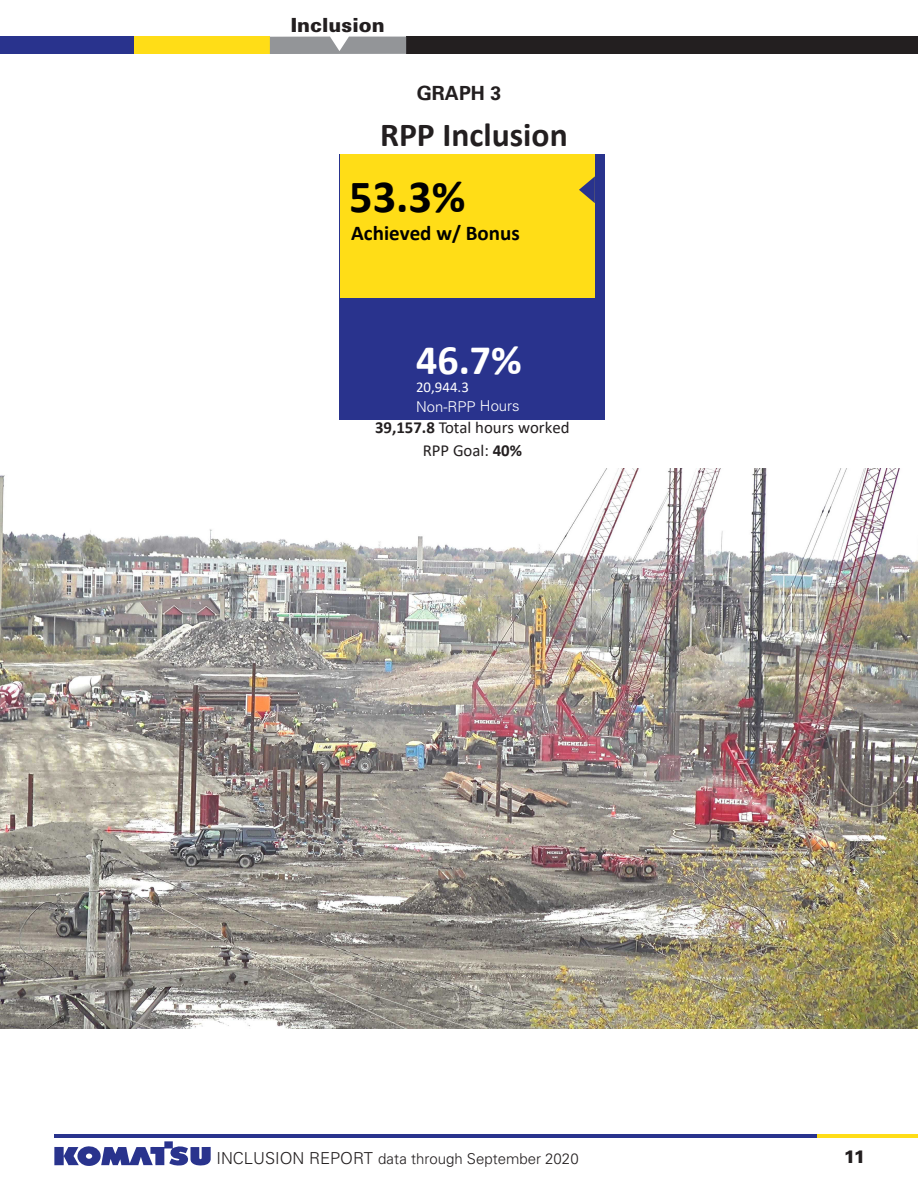
<style>
.page{position:relative;width:918px;height:1188px;background:#fff}
.page>*{position:absolute;margin:0;border:0;box-sizing:border-box;transform-origin:0 0}
.t1{font:700 46.2px "Calibri";color:#000}
.t2{font:700 42px "Calibri";color:#fff}
.t3{font:700 33.6px "Calibri";color:#231f20}
.t4{font:700 21px "Calibri";letter-spacing:-.005em;color:#000}
.t5{font:900 19.5px "Univers LT Std";color:#231f20}
.t6{font:700 19.5px "Univers LT Std";color:#231f20}
.t7{font:900 18px "Univers LT Std";color:#231f20}
.t8{font:16.8px/23px "Calibri";color:#231f20;text-align:center}
.t9{font:300 15px "Univers LT Std";color:#231f20}
.t10{font:300 14.85px/19.5px "Univers LT Std";letter-spacing:-.005em;color:#fff}
.s1{font-style:inherit}
.s2{font-family:"Calibri";font-weight:400}
.s3{font-weight:700}
.s4{font-size:16.5px}
</style>
<div class="page">
<svg style="left:54px;top:1141px;width:157px;height:25px"></svg>
<div style="left:0;top:36px;width:135px;height:18px;background:#29338d"></div>
<div style="left:406px;top:36px;width:512px;height:18px;background:#231f20"></div>
<div style="left:135px;top:36px;width:135px;height:18px;background:#ffdd17"></div>
<svg style="left:270px;top:37px;width:136px;height:17px;background:#999b9e"></svg>
<hr style="left:54px;top:1134px;width:768px;height:4px;background:#29338d">
<hr style="left:818px;top:1134px;width:100px;height:4px;background:#ffdd17">
<div style="left:340px;top:154px;width:265px;height:265px;background:#29338d"></div>
<div style="left:340px;top:154px;width:255px;height:144px;background:#ffdd17"></div>
<svg style="left:579px;top:176px;width:16px;height:27px"></svg>
<img style="left:0;top:469px;width:918px;height:559px">
<h3 class="t5" style="left:291px;top:12px;width:96px">Inclusion</h3>
<p class="t6" style="left:417px;top:82px;width:86px">GRAPH 3</p>
<p class="t3" style="left:380px;top:111px;width:189px">RPP Inclusion</p>
<p class="t1" style="left:349px;top:164px;width:118px">53<span class="s1">.</span>3<span class="s1">%</span></p>
<p class="t4" style="left:351px;top:218px;width:170px">Achieved w/ Bonus</p>
<p class="t2" style="left:416px;top:330px;width:107px">46<span class="s1">.</span>7<span class="s1">%</span></p>
<p class="t10" style="left:416px;top:377px;width:105px"><span class="s2">20,944.3<br></span>Non-RPP Hours</p>
<p class="t8" style="left:375px;top:416px;width:196px"><span class="s3">39</span><span class="s3">,</span><span class="s3">157</span><span class="s3">.8</span> Total hours worked<br>RPP Goal: <span class="s3">40%</span></p>
<p class="t9" style="left:216px;top:1150px;width:364px"><span class="s4">INCLUSION REPORT</span> data through September 2020</p>
<p class="t7" style="left:844px;top:1146px;width:23px">11</p>
</div>
